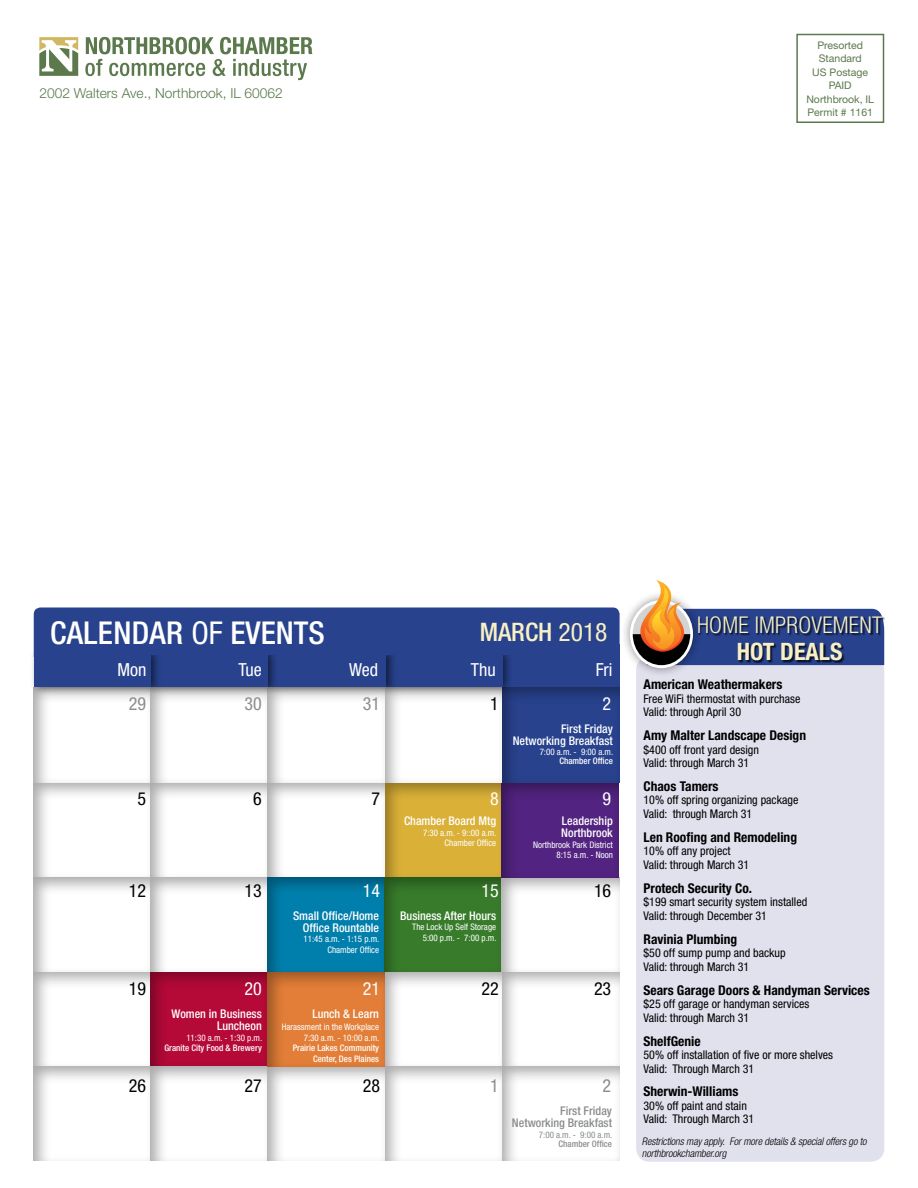
<style>
.page{position:relative;width:918px;height:1188px;background:#fff}
.page>*{position:absolute;margin:0;border:0;box-sizing:border-box;transform-origin:0 0}
.t1{font:500 condensed 31.5px "Helvetica Neue";letter-spacing:.01em;color:#fffffe}
.t2{font:500 condensed 25.5px "Helvetica Neue";color:#f8f0c5}
.t3{font:condensed 25.5px "Helvetica Neue";color:#f8f0c5}
.t4{font:700 condensed 24px "Helvetica Neue LT Std";color:#f8f0c5}
.t5{font:300 condensed 23.1px "Helvetica Neue";color:#f8f0c5}
.t6{font:condensed 18px "Helvetica Neue";color:#fff}
.t7{font:condensed 18px "Helvetica Neue";color:#000}
.t8{font:condensed 18px "Helvetica Neue";color:#8a8c8e}
.t9{font:300 13.8px "Helvetica Neue";color:#5b794d}
.t10{font:700 condensed 13.5px "Helvetica Neue LT Std";color:#000}
.t11{font:condensed 12px/13.5px "Helvetica Neue";color:#000}
.t12{font:500 condensed 12px/12px "Helvetica Neue";color:#fff;text-align:right}
.t13{font:500 condensed 12px/12px "Helvetica Neue";color:#8a8c8e;text-align:right}
.t14{font:italic 300 condensed 10.5px/12px "Helvetica Neue";color:#000}
.t15{font:10.5px/13.5px "Helvetica Neue";color:#5b794d;text-align:center}
.t16{font:condensed 9px/10.5px "Helvetica Neue";color:#fff;text-align:right}
.t17{font:500 condensed 9px/10.5px "Helvetica Neue";color:#fff;text-align:right}
.t18{font:condensed 9px "Helvetica Neue";color:#8a8c8e}
.t19{font:500 condensed 9px "Helvetica Neue";color:#8a8c8e}
.s1{font-weight:400}
</style>
<div class="page">
<svg style="left:85px;top:37px;width:228px;height:43px"></svg>
<svg style="left:39px;top:37px;width:39px;height:39px"></svg>
<div style="left:796px;top:34px;width:88px;height:89px;border:2px solid #5b794d"></div>
<div style="left:33px;top:686px;width:120px;height:97px;background:#000;opacity:.34"></div>
<div style="left:33px;top:781px;width:120px;height:98px;background:#000;opacity:.34"></div>
<div style="left:33px;top:876px;width:120px;height:97px;background:#000;opacity:.34"></div>
<div style="left:33px;top:970px;width:120px;height:98px;background:#000;opacity:.34"></div>
<div style="left:33px;top:1065px;width:120px;height:97px;background:#000;opacity:.34"></div>
<div style="left:150px;top:686px;width:120px;height:97px;background:#000;opacity:.34"></div>
<div style="left:150px;top:781px;width:120px;height:98px;background:#000;opacity:.34"></div>
<div style="left:148px;top:871px;width:122px;height:102px;background:#000;opacity:.34"></div>
<div style="left:148px;top:966px;width:122px;height:102px;background:#000;opacity:.34"></div>
<div style="left:150px;top:1065px;width:120px;height:97px;background:#000;opacity:.34"></div>
<div style="left:267px;top:686px;width:120px;height:97px;background:#000;opacity:.34"></div>
<div style="left:267px;top:781px;width:120px;height:98px;background:#000;opacity:.34"></div>
<div style="left:265px;top:1060px;width:122px;height:102px;background:#000;opacity:.34"></div>
<div style="left:384px;top:686px;width:120px;height:97px;background:#000;opacity:.34"></div>
<div style="left:384px;top:781px;width:120px;height:98px;background:#000;opacity:.34"></div>
<div style="left:384px;top:970px;width:120px;height:98px;background:#000;opacity:.34"></div>
<div style="left:384px;top:1065px;width:120px;height:97px;background:#000;opacity:.34"></div>
<div style="left:501px;top:686px;width:120px;height:98px;background:#000;opacity:.34"></div>
<div style="left:501px;top:970px;width:120px;height:98px;background:#000;opacity:.34"></div>
<div style="left:500px;top:1060px;width:121px;height:102px;background:#000;opacity:.34"></div>
<div style="left:34px;top:608px;width:586px;height:54px;background:#28428d;border-radius:7px"></div>
<div style="left:502px;top:654px;width:118px;height:33px;background:#28428d"></div>
<div style="left:381px;top:646px;width:133px;height:49px;background:#000;opacity:.55"></div>
<div style="left:385px;top:654px;width:117px;height:33px;background:#28428d"></div>
<div style="left:263px;top:646px;width:134px;height:49px;background:#000;opacity:.55"></div>
<div style="left:267px;top:654px;width:119px;height:33px;background:#28428d"></div>
<div style="left:146px;top:646px;width:133px;height:49px;background:#000;opacity:.55"></div>
<div style="left:150px;top:654px;width:117px;height:33px;background:#28428d"></div>
<div style="left:29px;top:646px;width:133px;height:49px;background:#000;opacity:.55"></div>
<div style="left:34px;top:654px;width:116px;height:33px;background:#28428d"></div>
<div style="left:34px;top:644px;width:586px;height:10px;background:#28428d"></div>
<div style="left:266px;top:876px;width:120px;height:97px;background:#000;opacity:.34"></div>
<div style="left:379px;top:871px;width:124px;height:102px;background:#000;opacity:.34"></div>
<div style="left:267px;top:970px;width:120px;height:98px;background:#000;opacity:.34"></div>
<div style="left:501px;top:876px;width:120px;height:97px;background:#000;opacity:.34"></div>
<div style="left:500px;top:781px;width:120px;height:98px;background:#000;opacity:.34"></div>
<div style="left:636px;top:657px;width:248px;height:505px;background:#e1e0ed;border-radius:14px"></div>
<div style="left:621px;top:591px;width:81px;height:87px;background:#000;opacity:.45"></div>
<svg style="left:630px;top:600px;width:63px;height:68px"></svg>
<svg style="left:633px;top:580px;width:251px;height:85px"></svg>
<div style="left:698px;top:616px;width:187px;height:47px;background:#000;opacity:.75"></div>
<p class="t9" style="left:39px;top:84px;width:245px">2002 Walters Ave., Northbrook, IL 60062</p>
<p class="t15" style="left:806px;top:38px;width:69px">Presorted<br>Standard<br>US Postage<br>PAID<br>Northbrook, IL<br>Permit # 1161</p>
<h1 class="t1" style="left:50px;top:614px;width:276px">CALENDAR <span class="s1">OF</span> EVENTS</h1>
<h3 class="t6" style="left:117px;top:660px;width:30px">Mon</h3>
<h3 class="t6" style="left:239px;top:660px;width:25px">Tue</h3>
<h3 class="t6" style="left:349px;top:660px;width:30px">Wed</h3>
<h3 class="t6" style="left:471px;top:660px;width:27px">Thu</h3>
<h3 class="t6" style="left:596px;top:660px;width:18px">Fri</h3>
<h2 class="t2" style="left:480px;top:617px;width:33px">March</h2>
<h2 class="t3" style="left:559px;top:617px;width:50px">2018</h2>
<h3 class="t8" style="left:129px;top:693px;width:19px">29</h3>
<h3 class="t8" style="left:244px;top:693px;width:19px">30</h3>
<h3 class="t8" style="left:363px;top:693px;width:19px">31</h3>
<h3 class="t7" style="left:490px;top:693px;width:10px">1</h3>
<h3 class="t6" style="left:603px;top:693px;width:10px">2</h3>
<p class="t12" style="left:513px;top:722px;width:102px">First Friday<br>Networking Breakfast</p>
<p class="t16" style="left:540px;top:747px;width:75px">7:00 a.m. - 9:00 a.m.</p>
<p class="t17" style="left:559px;top:756px;width:55px">Chamber Office</p>
<h3 class="t7" style="left:138px;top:789px;width:10px">5</h3>
<h3 class="t7" style="left:253px;top:789px;width:10px">6</h3>
<h3 class="t7" style="left:372px;top:789px;width:10px">7</h3>
<h3 class="t6" style="left:490px;top:789px;width:10px">8</h3>
<h3 class="t6" style="left:603px;top:789px;width:10px">9</h3>
<p class="t12" style="left:404px;top:815px;width:94px">Chamber Board Mtg</p>
<p class="t16" style="left:423px;top:827px;width:75px">7:30 a.m. - 9::00 a.m.<br>Chamber Office</p>
<p class="t12" style="left:561px;top:815px;width:53px;text-align:left">Leadership<br>Northbrook</p>
<p class="t16" style="left:533px;top:839px;width:81px">Northbrook Park District<br>8:15 a.m. - Noon</p>
<h3 class="t7" style="left:129px;top:880px;width:19px">12</h3>
<h3 class="t7" style="left:244px;top:880px;width:19px">13</h3>
<h3 class="t6" style="left:363px;top:880px;width:19px">14</h3>
<h3 class="t6" style="left:482px;top:880px;width:19px">15</h3>
<h3 class="t7" style="left:594px;top:880px;width:19px">16</h3>
<p class="t12" style="left:293px;top:909px;width:87px">Small Office/Home<br>Office Rountable</p>
<p class="t16" style="left:304px;top:934px;width:77px">11:45 a.m. - 1:15 p.m.<br>Chamber Office</p>
<p class="t12" style="left:400px;top:909px;width:97px">Business After Hours</p>
<p class="t16" style="left:412px;top:922px;width:86px">The Lock Up Self Storage<br>5:00 p.m. - 7:00 p.m.</p>
<h3 class="t7" style="left:129px;top:979px;width:19px">19</h3>
<h3 class="t6" style="left:244px;top:979px;width:19px">20</h3>
<h3 class="t6" style="left:363px;top:979px;width:19px">21</h3>
<h3 class="t7" style="left:482px;top:979px;width:19px">22</h3>
<h3 class="t7" style="left:594px;top:979px;width:19px">23</h3>
<p class="t12" style="left:172px;top:1008px;width:92px">Women in Business<br>Luncheon</p>
<p class="t16" style="left:186px;top:1032px;width:77px">11:30 a.m. - 1:30 p.m.</p>
<p class="t17" style="left:164px;top:1043px;width:99px">Granite City Food &amp; Brewery</p>
<p class="t12" style="left:312px;top:1008px;width:68px">Lunch &amp; Learn</p>
<p class="t16" style="left:282px;top:1022px;width:99px">Harassment in the Workplace<br>7:30 a.m. - 10:00 a.m.</p>
<p class="t17" style="left:293px;top:1043px;width:88px">Prairie Lakes Community<br>Center, Des Plaines</p>
<h3 class="t7" style="left:129px;top:1075px;width:19px">26</h3>
<h3 class="t7" style="left:244px;top:1075px;width:19px">27</h3>
<h3 class="t7" style="left:363px;top:1075px;width:19px">28</h3>
<h3 class="t8" style="left:490px;top:1075px;width:10px">1</h3>
<h3 class="t8" style="left:603px;top:1075px;width:10px">2</h3>
<p class="t13" style="left:512px;top:1105px;width:102px">First Friday<br>Networking Breakfast</p>
<p class="t18" style="left:539px;top:1129px;width:75px">7:00 a.m. - 9:00 a.m.</p>
<p class="t19" style="left:559px;top:1139px;width:55px">Chamber Office</p>
<h3 class="t5" style="left:697px;top:612px;width:26px">HOME</h3>
<h3 class="t5" style="left:755px;top:612px;width:18px">IMPROVEMENT</h3>
<h3 class="t4" style="left:737px;top:637px;width:107px">Hot Deals</h3>
<p class="t10" style="left:644px;top:676px;width:140px">American Weathermakers</p>
<p class="t11" style="left:644px;top:692px;width:158px">Free WiFi thermostat with purchase<br>Valid: through April 30</p>
<p class="t10" style="left:644px;top:727px;width:164px">Amy Malter Landscape Design</p>
<p class="t11" style="left:644px;top:742px;width:117px">$400 off front yard design<br>Valid: through March 31</p>
<p class="t10" style="left:644px;top:778px;width:77px">Chaos Tamers</p>
<p class="t11" style="left:644px;top:793px;width:156px">10% off spring organizing package<br>Valid: through March 31</p>
<p class="t10" style="left:644px;top:829px;width:155px">Len Roofing and Remodeling</p>
<p class="t11" style="left:644px;top:844px;width:107px">10% off any project<br>Valid: through March 31</p>
<p class="t10" style="left:644px;top:880px;width:110px">Protech Security Co.</p>
<p class="t11" style="left:644px;top:895px;width:165px">$199 smart security system installed<br>Valid: through December 31</p>
<p class="t10" style="left:644px;top:931px;width:95px">Ravinia Plumbing</p>
<p class="t11" style="left:644px;top:946px;width:144px">$50 off sump pump and backup<br>Valid: through March 31</p>
<p class="t10" style="left:644px;top:982px;width:228px">Sears Garage Doors &amp; Handyman Services</p>
<p class="t11" style="left:644px;top:997px;width:168px">$25 off garage or handyman services<br>Valid: through March 31</p>
<p class="t10" style="left:644px;top:1033px;width:59px">ShelfGenie</p>
<p class="t11" style="left:644px;top:1048px;width:191px">50% off installation of five or more shelves<br>Valid: Through March 31</p>
<p class="t10" style="left:644px;top:1083px;width:96px">Sherwin-Williams</p>
<p class="t11" style="left:644px;top:1099px;width:112px">30% off paint and stain<br>Valid: Through March 31</p>
<p class="t14" style="left:642px;top:1135px;width:229px">Restrictionsmayapply. Formoredetails&amp; specialoffersgoto northbrookchamber.org</p>
</div>
